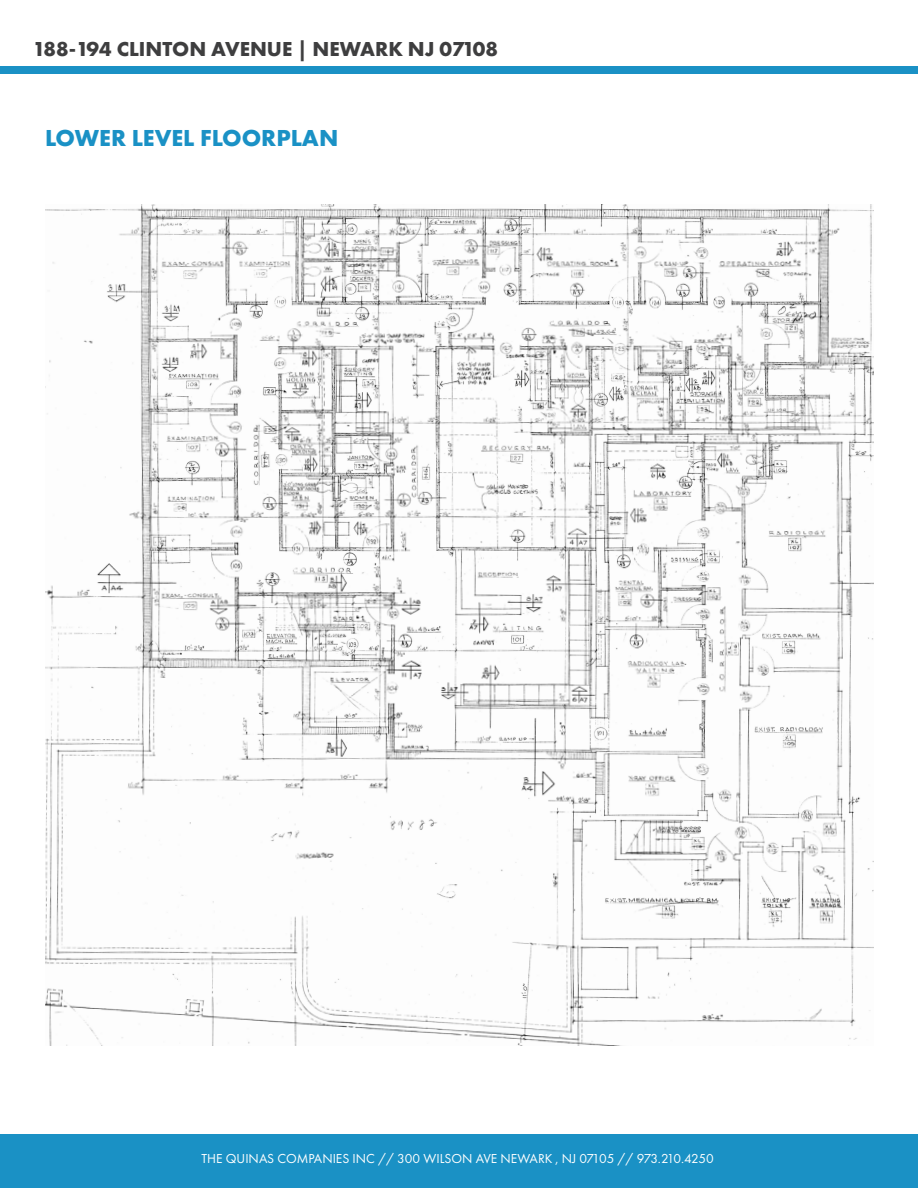
<style>
.page{position:relative;width:918px;height:1188px;background:#fff}
.page>*{position:absolute;margin:0;border:0;box-sizing:border-box;transform-origin:0 0}
.SUBHEADER{font:700 24px "Futura PT";color:#1a91c5}
.SUBHEADER-2{font:700 21px "Futura PT";color:#3e3e3f}
.t1{font:13.5px "Futura PT";color:#fff}
</style>
<div class="page">
<div style="left:1px;top:1134px;width:917px;height:54px;background:#1a91c5"></div>
<div style="left:0;top:67px;width:918px;height:7px;background:#1a91c5"></div>
<img style="left:45px;top:205px;width:829px;height:841px">
<p class="SUBHEADER-2" style="left:33px;top:35px;width:467px">188-194 CLINTON AVENUE | NEWARK NJ 07108</p>
<p class="SUBHEADER" style="left:45px;top:123px;width:295px">LOWER LEVEL FLOORPLAN</p>
<p class="t1" style="left:202px;top:1151px;width:514px">THE QUINAS COMPANIES INC // 300 WILSON AVE NEWARK , NJ 07105 // 973.210.4250</p>
</div>
